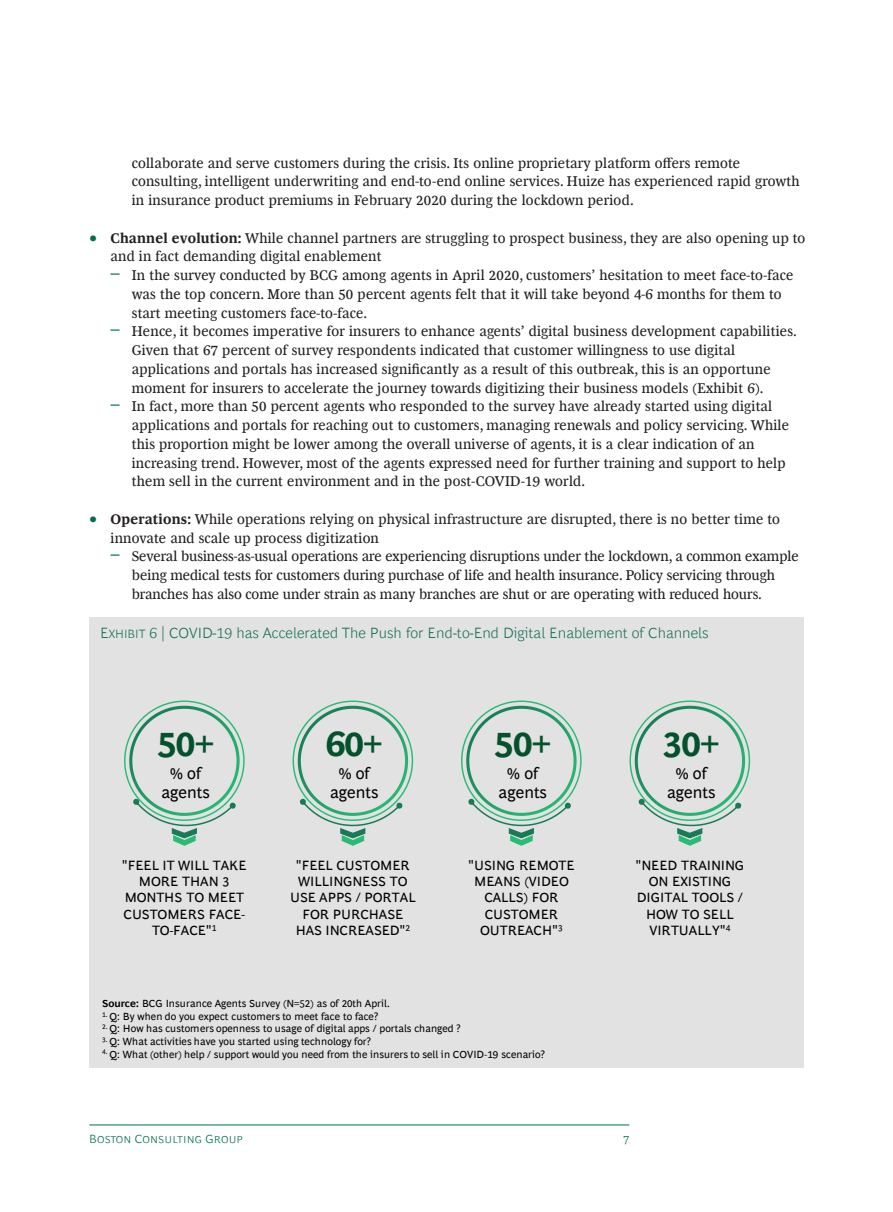
<style>
.page{position:relative;width:893px;height:1212px;background:#fff}
.page>*{position:absolute;margin:0;border:0;box-sizing:border-box;transform-origin:0 0}
.t1{font:700 36px "Henderson BCG Sans";color:#03522d}
.t2{font:16.5px/18.9px "Henderson BCG Sans";color:#000;text-align:center}
.t3{font:300 15px "Henderson BCG Sans";color:#166e55}
.t4{font:14.25px/18.8px "Henderson BCG Serif";letter-spacing:.015em;color:#231f20}
.t5{font:13.5px/16.2px "Henderson BCG Sans";color:#000;text-align:center}
.t6{font:300 12px "Henderson BCG Sans";color:#006e51}
.t7{font:10.5px "Henderson BCG Sans";color:#000}
.s1{font-size:18px;color:#006e51}
.s2{font-weight:700}
.s3{font-size:12px}
</style>
<div class="page">
<hr style="left:89px;top:1125px;width:540px;height:1px;background:#006e51">
<div style="left:89px;top:618px;width:715px;height:450px;background:#e2e2e2"></div>
<svg style="left:129px;top:706px;width:111px;height:140px"></svg>
<svg style="left:298px;top:706px;width:110px;height:140px"></svg>
<svg style="left:466px;top:706px;width:111px;height:140px"></svg>
<svg style="left:635px;top:706px;width:110px;height:140px"></svg>
<p class="t4" style="left:132px;top:152px;width:669px">collaborate and serve customers during the crisis. Its online proprietary platform offers remote consulting, intelligent underwriting and end-to-end online services. Huize has experienced rapid growth in insurance product premiums in February 2020 during the lockdown period.</p>
<p class="t4" style="left:111px;top:227px;width:696px;text-indent:-21px"><span class="s1">•</span> <span class="s2">Channel evolution:</span> While channel partners are struggling to prospect business, they are also opening up to and in fact demanding digital enablement</p>
<p class="t4" style="left:132px;top:265px;width:667px">In the survey conducted by BCG among agents in April 2020, customers’ hesitation to meet face-to-face was the top concern. More than 50 percent agents felt that it will take beyond 4-6 months for them to start meeting customers face-to-face.<br>Hence, it becomes imperative for insurers to enhance agents’ digital business development capabilities.<br>Given that 67 percent of survey respondents indicated that customer willingness to use digital applications and portals has increased significantly as a result of this outbreak, this is an opportune moment for insurers to accelerate the journey towards digitizing their business models (Exhibit 6).<br>In fact, more than 50 percent agents who responded to the survey have already started using digital applications and portals for reaching out to customers, managing renewals and policy servicing. While this proportion might be lower among the overall universe of agents, it is a clear indication of an increasing trend. However, most of the agents expressed need for further training and support to help them sell in the current environment and in the post-COVID-19 world.</p>
<p class="t4" style="left:111px;top:508px;width:671px;text-indent:-21px"><span class="s1">•</span> <span class="s2">Operations:</span> While operations relying on physical infrastructure are disrupted, there is no better time to innovate and scale up process digitization</p>
<p class="t4" style="left:132px;top:546px;width:668px">Several business-as-usual operations are experiencing disruptions under the lockdown, a common example being medical tests for customers during purchase of life and health insurance. Policy servicing through branches has also come under strain as many branches are shut or are operating with reduced hours.</p>
<p class="t3" style="left:100px;top:621px;width:610px">E<span class="s3">XHIBIT</span> 6 | COVID-19 has Accelerated The Push for End-to-End Digital Enablement of Channels</p>
<h1 class="t1" style="left:158px;top:717px;width:58px">50+</h1>
<p class="t2" style="left:162px;top:762px;width:50px">% of agents</p>
<p class="t5" style="left:122px;top:856px;width:126px">"FEEL IT WILL TAKE<br>MORE THAN 3<br>MONTHS TO MEET<br>CUSTOMERS FACE-<br>TO-FACE"<sup>1</sup></p>
<h1 class="t1" style="left:326px;top:717px;width:58px">60+</h1>
<p class="t2" style="left:330px;top:762px;width:50px">% of agents</p>
<p class="t5" style="left:290px;top:856px;width:127px">"FEEL CUSTOMER<br>WILLINGNESS TO<br>USE APPS / PORTAL<br>FOR PURCHASE<br>HAS INCREASED"<sup>2</sup></p>
<h1 class="t1" style="left:495px;top:717px;width:58px">50+</h1>
<p class="t2" style="left:499px;top:762px;width:50px">% of agents</p>
<p class="t5" style="left:468px;top:856px;width:108px">"USING REMOTE<br>MEANS (VIDEO<br>CALLS) FOR<br>CUSTOMER<br>OUTREACH"<sup>3</sup></p>
<p class="t7" style="left:102px;top:996px;width:289px"><span class="s2">Source:</span> BCG Insurance Agents Survey (N=52) as of 20th April.</p>
<p class="t7" style="left:102px;top:1008px;width:277px"><sup>1.</sup> Q: By when do you expect customers to meet face to face?</p>
<p class="t7" style="left:102px;top:1021px;width:360px"><sup>2.</sup> Q: How has customers openness to usage of digital apps / portals changed ?</p>
<p class="t7" style="left:102px;top:1034px;width:270px"><sup>3.</sup> Q: What activities have you started using technology for?</p>
<p class="t7" style="left:102px;top:1046px;width:444px"><sup>4.</sup> Q: What (other) help / support would you need from the insurers to sell in COVID-19 scenario?</p>
<h1 class="t1" style="left:663px;top:717px;width:58px">30+</h1>
<p class="t2" style="left:667px;top:762px;width:50px">% of agents</p>
<p class="t5" style="left:636px;top:856px;width:110px">"NEED TRAINING<br>ON EXISTING<br>DIGITAL TOOLS /<br>HOW TO SELL<br>VIRTUALLY"<sup>4</sup></p>
<p class="t6" style="left:89px;top:1129px;width:155px">Boston Consulting Group</p>
<p class="t6" style="left:623px;top:1129px;width:8px">7</p>
</div>
